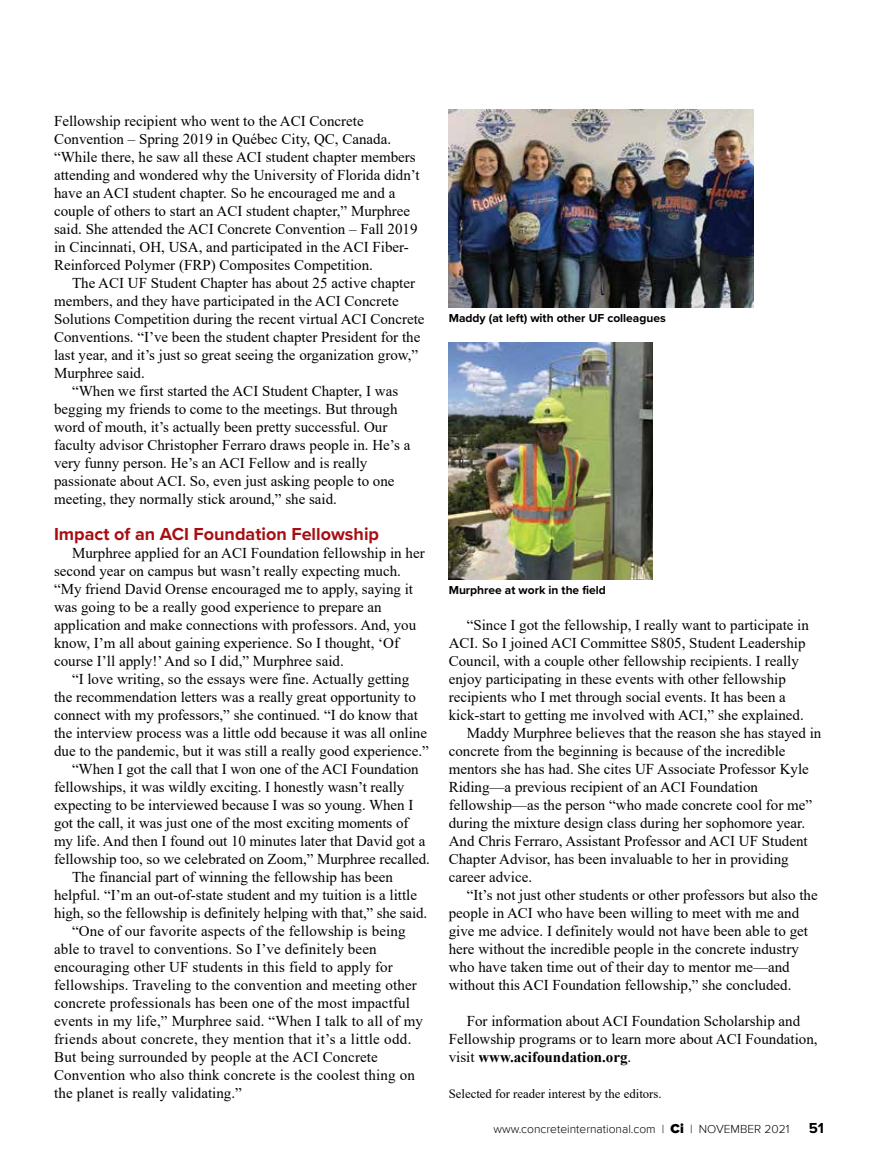
<style>
.page{position:relative;width:878px;height:1175px;background:#fff}
.page>*{position:absolute;margin:0;border:0;box-sizing:border-box;transform-origin:0 0}
.t1{font:700 18px "Proxima Nova";color:#a70e13}
.t2{font:15px/18px "Times New Roman";color:#000}
.t3{font:15px "Times New Roman";letter-spacing:.02em;color:#000}
.t4{font:700 15px "Proxima Nova";color:#000}
.t5{font:12.75px "Times New Roman";color:#000}
.t6{font:700 12px "Proxima Nova";color:#000}
.t7{font:300 12px "Proxima Nova";color:#000}
.s1{font-weight:700}
.s2{font-weight:900;font-size:13.5px}
</style>
<div class="page">
<img style="left:448px;top:110px;width:305px;height:198px">
<img style="left:448px;top:342px;width:204px;height:238px">
<p class="t2" style="left:54px;top:111px;width:367px">Fellowship recipient who went to the ACI Concrete Convention – Spring 2019 in Québec City, QC, Canada. “While there, he saw all these ACI student chapter members attending and wondered why the University of Florida didn’t have an ACI student chapter. So he encouraged me and a couple of others to start an ACI student chapter,” Murphree said. She attended the ACI Concrete Convention – Fall 2019 in Cincinnati, OH, USA, and participated in the ACI Fiber-Reinforced Polymer (FRP) Composites Competition.</p>
<p class="t2" style="left:72px;top:273px;width:344px">The ACI UF Student Chapter has about 25 active chapter</p>
<p class="t2" style="left:54px;top:291px;width:346px">members, and they have participated in the ACI Concrete</p>
<p class="t2" style="left:54px;top:309px;width:372px">Solutions Competition during the recent virtual ACI Concrete</p>
<p class="t2" style="left:54px;top:327px;width:368px">Conventions. “I’ve been the student chapter President for the</p>
<p class="t2" style="left:54px;top:345px;width:365px">last year, and it’s just so great seeing the organization grow,”</p>
<p class="t2" style="left:54px;top:363px;width:92px">Murphree said.</p>
<p class="t2" style="left:72px;top:381px;width:327px">“When we first started the ACI Student Chapter, I was</p>
<p class="t2" style="left:54px;top:399px;width:345px">begging my friends to come to the meetings. But through</p>
<p class="t2" style="left:54px;top:417px;width:335px">word of mouth, it’s actually been pretty successful. Our</p>
<p class="t2" style="left:54px;top:435px;width:358px">faculty advisor Christopher Ferraro draws people in. He’s a</p>
<p class="t2" style="left:54px;top:453px;width:315px">very funny person. He’s an ACI Fellow and is really</p>
<p class="t2" style="left:54px;top:471px;width:342px">passionate about ACI. So, even just asking people to one</p>
<p class="t2" style="left:54px;top:489px;width:284px">meeting, they normally stick around,” she said.</p>
<p class="t1" style="left:54px;top:520px;width:326px">Impact of an ACI Foundation Fellowship</p>
<p class="t2" style="left:54px;top:543px;width:372px;text-indent:18px">Murphree applied for an ACI Foundation fellowship in her second year on campus but wasn’t really expecting much. “My friend David Orense encouraged me to apply, saying it was going to be a really good experience to prepare an application and make connections with professors. And, you know, I’m all about gaining experience. So I thought, ‘Of course I’ll apply!’ And so I did,” Murphree said.</p>
<p class="t2" style="left:72px;top:669px;width:339px">“I love writing, so the essays were fine. Actually getting</p>
<p class="t2" style="left:54px;top:687px;width:363px">the recommendation letters was a really great opportunity to</p>
<p class="t2" style="left:54px;top:705px;width:365px">connect with my professors,” she continued. “I do know that</p>
<p class="t2" style="left:54px;top:723px;width:374px">the interview process was a little odd because it was all online</p>
<p class="t2" style="left:54px;top:741px;width:376px">due to the pandemic, but it was still a really good experience.”</p>
<p class="t2" style="left:72px;top:759px;width:348px">“When I got the call that I won one of the ACI Foundation</p>
<p class="t2" style="left:54px;top:777px;width:352px">fellowships, it was wildly exciting. I honestly wasn’t really</p>
<p class="t2" style="left:54px;top:795px;width:361px">expecting to be interviewed because I was so young. When I</p>
<p class="t2" style="left:54px;top:813px;width:356px">got the call, it was just one of the most exciting moments of</p>
<p class="t2" style="left:54px;top:831px;width:373px">my life. And then I found out 10 minutes later that David got a</p>
<p class="t2" style="left:54px;top:849px;width:377px">fellowship too, so we celebrated on Zoom,” Murphree recalled.</p>
<p class="t2" style="left:72px;top:867px;width:322px">The financial part of winning the fellowship has been</p>
<p class="t2" style="left:54px;top:885px;width:364px">helpful. “I’m an out-of-state student and my tuition is a little</p>
<p class="t2" style="left:54px;top:903px;width:375px">high, so the fellowship is definitely helping with that,” she said.</p>
<p class="t2" style="left:72px;top:921px;width:335px">“One of our favorite aspects of the fellowship is being</p>
<p class="t2" style="left:54px;top:939px;width:324px">able to travel to conventions. So I’ve definitely been</p>
<p class="t2" style="left:54px;top:957px;width:340px">encouraging other UF students in this field to apply for</p>
<p class="t2" style="left:54px;top:975px;width:364px">fellowships. Traveling to the convention and meeting other</p>
<p class="t2" style="left:54px;top:993px;width:357px">concrete professionals has been one of the most impactful</p>
<p class="t2" style="left:54px;top:1011px;width:370px">events in my life,” Murphree said. “When I talk to all of my</p>
<p class="t3" style="left:54px;top:1028px;width:359px">friends about concrete, they mention that it’s a little odd.</p>
<p class="t2" style="left:54px;top:1047px;width:325px">But being surrounded by people at the ACI Concrete</p>
<p class="t2" style="left:54px;top:1065px;width:362px">Convention who also think concrete is the coolest thing on</p>
<p class="t2" style="left:54px;top:1083px;width:189px">the planet is really validating.”</p>
<p class="t6" style="left:448px;top:309px;width:218px">Maddy (at left) with other UF colleagues</p>
<p class="t6" style="left:448px;top:581px;width:159px">Murphree at work in the field</p>
<p class="t2" style="left:467px;top:615px;width:344px">“Since I got the fellowship, I really want to participate in</p>
<p class="t2" style="left:449px;top:633px;width:358px">ACI. So I joined ACI Committee S805, Student Leadership</p>
<p class="t2" style="left:449px;top:651px;width:351px">Council, with a couple other fellowship recipients. I really</p>
<p class="t2" style="left:449px;top:669px;width:339px">enjoy participating in these events with other fellowship</p>
<p class="t2" style="left:449px;top:687px;width:339px">recipients who I met through social events. It has been a</p>
<p class="t2" style="left:449px;top:705px;width:356px">kick-start to getting me involved with ACI,” she explained.</p>
<p class="t2" style="left:467px;top:723px;width:356px">Maddy Murphree believes that the reason she has stayed in</p>
<p class="t2" style="left:449px;top:741px;width:338px">concrete from the beginning is because of the incredible</p>
<p class="t2" style="left:449px;top:759px;width:361px">mentors she has had. She cites UF Associate Professor Kyle</p>
<p class="t2" style="left:449px;top:777px;width:311px">Riding—a previous recipient of an ACI Foundation</p>
<p class="t2" style="left:449px;top:795px;width:365px">fellowship—as the person “who made concrete cool for me”</p>
<p class="t2" style="left:449px;top:813px;width:358px">during the mixture design class during her sophomore year.</p>
<p class="t2" style="left:449px;top:831px;width:360px">And Chris Ferraro, Assistant Professor and ACI UF Student</p>
<p class="t2" style="left:449px;top:849px;width:341px">Chapter Advisor, has been invaluable to her in providing</p>
<p class="t2" style="left:449px;top:867px;width:85px">career advice.</p>
<p class="t2" style="left:467px;top:885px;width:352px">“It’s not just other students or other professors but also the</p>
<p class="t2" style="left:449px;top:903px;width:352px">people in ACI who have been willing to meet with me and</p>
<p class="t2" style="left:449px;top:921px;width:361px">give me advice. I definitely would not have been able to get</p>
<p class="t2" style="left:449px;top:939px;width:351px">here without the incredible people in the concrete industry</p>
<p class="t2" style="left:449px;top:957px;width:342px">who have taken time out of their day to mentor me—and</p>
<p class="t2" style="left:449px;top:975px;width:344px">without this ACI Foundation fellowship,” she concluded.</p>
<p class="t2" style="left:449px;top:1011px;width:370px;text-indent:18px">For information about ACI Foundation Scholarship and<br>Fellowship programs or to learn more about ACI Foundation, visit <span class="s1">www.acifoundation.org</span>.</p>
<p class="t5" style="left:448px;top:1084px;width:214px">Selected for reader interest by the editors.</p>
<p class="t7" style="left:493px;top:1121px;width:297px">www.concreteinternational.com | <span class="s2">Ci</span> | NOVEMBER 2021</p>
<p class="t4" style="left:808px;top:1116px;width:17px">51</p>
</div>
